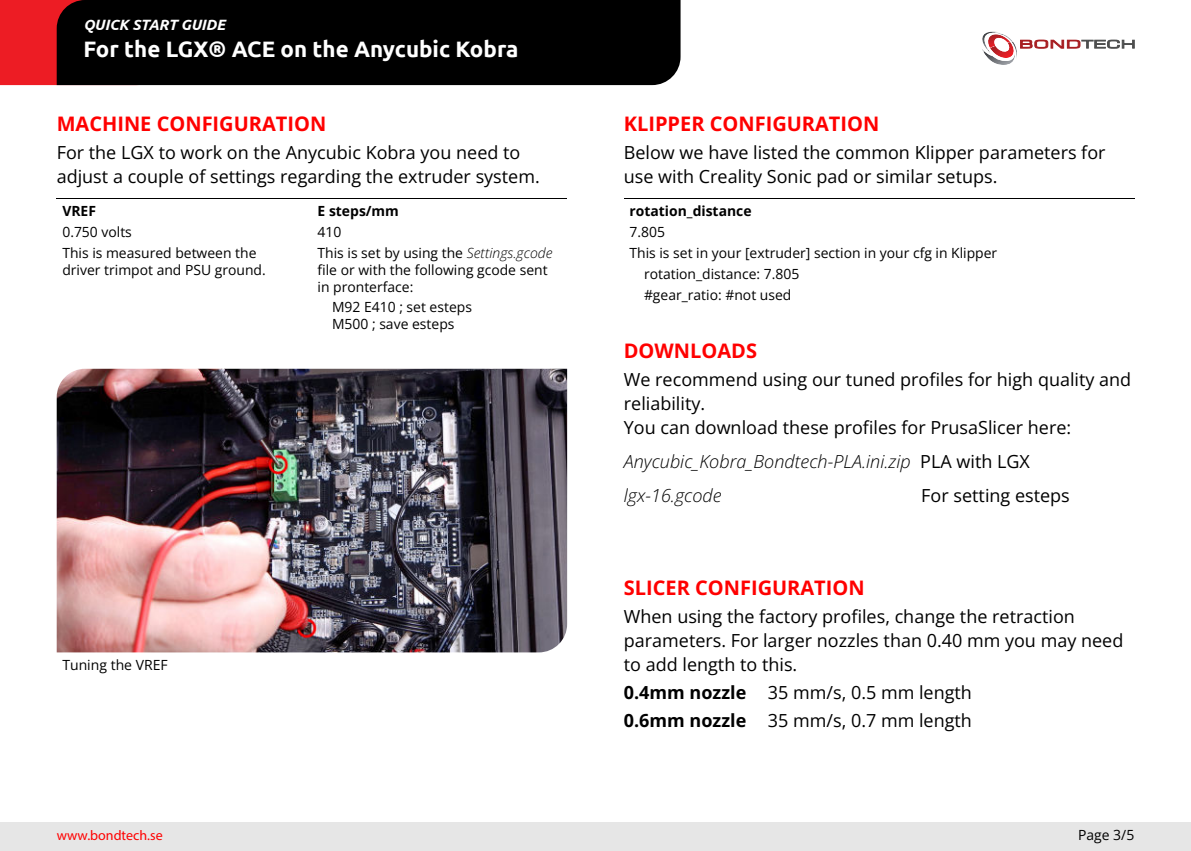
<style>
.page{position:relative;width:1191px;height:851px;background:#fff}
.page>*{position:absolute;margin:0;border:0;box-sizing:border-box;transform-origin:0 0}
.t1{font:700 22.4px "Ubuntu";color:#fff}
.t2{font:700 20px "Open Sans";color:#f00}
.t3{font:18px/24px "Open Sans";color:#000}
.t4{font:italic 300 18px/34px "Open Sans";color:#000}
.t5{font:italic 700 14.8px "Ubuntu";color:#fff}
.t6{font:14px/20.8px "Open Sans";color:#000}
.t7{font:700 14px "Open Sans";color:#000}
.t8{font:14px "Myriad Pro";color:#f00}
.s1{font-weight:300;font-style:italic}
.s2{font-weight:400;font-style:normal}
.s3{font-weight:700}
</style>
<div class="page">
<div style="left:0;top:822px;width:1191px;height:28px;background:#e6e6e6"></div>
<img style="left:57px;top:369px;width:510px;height:283px">
<hr style="left:57px;top:198px;width:510px;height:1px;background:#000">
<hr style="left:624px;top:198px;width:510px;height:1px;background:#000">
<div style="left:0;top:0;width:57px;height:85px;background:#ed1c24"></div>
<div style="left:57px;top:0;width:623px;height:85px;background:#000"></div>
<svg style="left:982px;top:32px;width:152px;height:33px"></svg>
<p class="t5" style="left:83px;top:19px;width:143px">QUICK START GUIDE</p>
<p class="t1" style="left:83px;top:39px;width:437px">For the LGX® ACE on the Anycubic Kobra</p>
<p class="t2" style="left:57px;top:116px;width:271px">MACHINE CONFIGURATION</p>
<p class="t3" style="left:57px;top:140px;width:484px">For the LGX to work on the Anycubic Kobra you need to adjust a couple of settings regarding the extruder system.</p>
<p class="t7" style="left:317px;top:205px;width:83px">E steps/mm</p>
<p class="t6" style="left:317px;top:221px;width:237px">410<br>This is set by using the <span class="s1">Settings.gcode</span></p>
<p class="t6" style="left:317px;top:261px;width:231px;line-height:16.8px">file or with the following gcode sent in pronterface:</p>
<p class="t6" style="left:332px;top:298px;width:141px;line-height:16.8px">M92 E410 ; set esteps<br>M500 ; save esteps</p>
<p class="t7" style="left:62px;top:205px;width:35px">VREF</p>
<p class="t6" style="left:62px;top:221px;width:196px">0.750 volts<br>This is measured between the</p>
<p class="t6" style="left:62px;top:259px;width:205px">driver trimpot and PSU ground.</p>
<p class="t6" style="left:62px;top:654px;width:107px">Tuning the VREF</p>
<p class="t2" style="left:624px;top:115px;width:257px">KLIPPER CONFIGURATION</p>
<p class="t3" style="left:624px;top:140px;width:483px">Below we have listed the common Klipper parameters for use with Creality Sonic pad or similar setups.</p>
<p class="t7" style="left:629px;top:205px;width:124px">rotation_distance</p>
<p class="t6" style="left:629px;top:221px;width:37px">7.805</p>
<p class="t6" style="left:629px;top:242px;width:369px">This is set in your [extruder] section in your cfg in Klipper</p>
<p class="t6" style="left:644px;top:263px;width:157px">rotation_distance: 7.805</p>
<p class="t6" style="left:644px;top:283px;width:149px">#gear_ratio: #not used</p>
<p class="t2" style="left:624px;top:342px;width:135px">DOWNLOADS</p>
<p class="t3" style="left:624px;top:366px;width:509px">We recommend using our tuned profiles for high quality and reliability.<br>You can download these profiles for PrusaSlicer here:</p>
<p class="t4" style="left:624px;top:446px;width:408px">Anycubic_Kobra_Bondtech-PLA.ini.zip <span class="s2">PLA with LGX </span>lgx-16.gcode</p>
<p class="t3" style="left:921px;top:482px;width:150px">For setting esteps</p>
<p class="t2" style="left:624px;top:579px;width:242px">SLICER CONFIGURATION</p>
<p class="t3" style="left:624px;top:603px;width:501px">When using the factory profiles, change the retraction parameters. For larger nozzles than 0.40 mm you may need to add length to this.</p>
<p class="t3" style="left:624px;top:677px;width:350px;line-height:28px"><span class="s3">0.4mm nozzle</span> 35 mm/s, 0.5 mm length<br><span class="s3">0.6mm nozzle</span> 35 mm/s, 0.7 mm length</p>
<p class="t8" style="left:57px;top:827px;width:107px">www.bondtech.se</p>
<p class="t6" style="left:1078px;top:824px;width:58px">Page 3/5</p>
</div>
